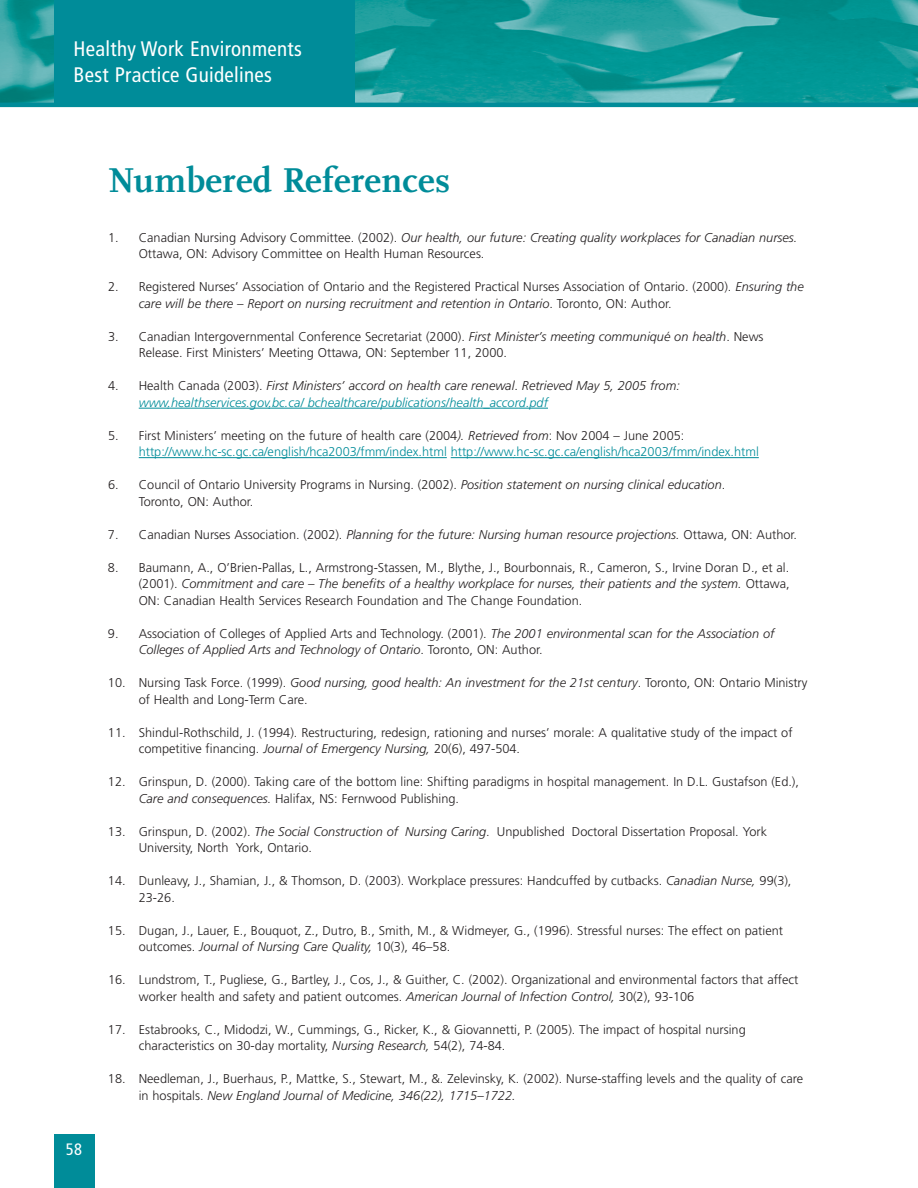
<style>
.page{position:relative;width:918px;height:1188px;background:#fff}
.page>*{position:absolute;margin:0;border:0;box-sizing:border-box;transform-origin:0 0}
.t1{font:700 36px "Scala";letter-spacing:.005em;color:#008c99}
.t2{font:condensed 21px/25.5px "Frutiger";letter-spacing:.015em;color:#fff}
.t3{font:condensed 16.5px "Frutiger";color:#fff}
.t4{font:300 12.75px/16.5px "Frutiger";color:#231f20}
.t5{font:italic 300 12.75px/16.5px "Frutiger";color:#231f20}
.t6{font:300 12.75px/16.5px "Frutiger";color:#008c99}
.t7{font:italic 300 12.75px/16.5px "Frutiger";color:#008c99}
.s1{font-style:italic}
.s2{font-style:normal;color:#231f20}
.s3{color:#231f20}
.s4{font-style:italic;color:#231f20}
.s5{font-style:normal}
</style>
<div class="page">
<img style="left:0;top:0;width:918px;height:103px">
<hr style="left:0;top:103px;width:918px;height:4px;background:#008c99">
<div style="left:54px;top:0;width:300px;height:106px;background:#008c99"></div>
<div style="left:54px;top:1134px;width:40px;height:54px;background:#008c99"></div>
<hr style="left:139px;top:408px;width:30px;height:1px;background:#008c99">
<hr style="left:168px;top:408px;width:53px;height:1px;background:#008c99">
<hr style="left:221px;top:408px;width:49px;height:1px;background:#008c99">
<hr style="left:269px;top:408px;width:102px;height:1px;background:#008c99">
<hr style="left:371px;top:408px;width:148px;height:1px;background:#008c99">
<svg style="left:519px;top:408px;width:29px;height:1px"></svg>
<hr style="left:139px;top:457px;width:63px;height:1px;background:#008c99">
<hr style="left:201px;top:457px;width:246px;height:1px;background:#008c99">
<hr style="left:451px;top:457px;width:63px;height:1px;background:#008c99">
<hr style="left:513px;top:457px;width:246px;height:1px;background:#008c99">
<h2 class="t2" style="left:74px;top:38px;width:230px">Healthy Work Environments<br>Best Practice Guidelines</h2>
<p class="t3" style="left:66px;top:1143px;width:18px">58</p>
<h1 class="t1" style="left:108px;top:167px;width:344px">Numbered References</h1>
<p class="t4" style="left:139px;top:230px;width:660px;text-indent:-31px">1. Canadian Nursing Advisory Committee. (2002). <span class="s1">Our health, our future: Creating quality workplaces for Canadian nurses.<br></span>Ottawa, ON: Advisory Committee on Health Human Resources.</p>
<p class="t4" style="left:139px;top:280px;width:666px;text-indent:-31px">2. Registered Nurses’ Association of Ontario and the Registered Practical Nurses Association of Ontario. (2000). <span class="s1">Ensuring the care will be there – Report on nursing recruitment and retention in Ontario</span>. Toronto, ON: Author.</p>
<p class="t4" style="left:139px;top:329px;width:626px;text-indent:-31px">3. Canadian Intergovernmental Conference Secretariat (2000). <span class="s1">First Minister’s meeting communiqué on health</span>. News<br>Release. First Ministers’ Meeting Ottawa, ON: September 11, 2000.</p>
<p class="t7" style="left:139px;top:379px;width:543px;text-indent:-31px"><span class="s2">4. Health Canada (2003).</span> <span class="s3">First Ministers’ accord on health care renewal</span><span class="s2">.</span> <span class="s3">Retrieved May 5, 2005 from: </span>www.healthservices.gov.bc.ca/ bchealthcare/publications/health_accord.pdf</p>
<p class="t6" style="left:139px;top:428px;width:622px;text-indent:-31px"><span class="s3">5. First Ministers’ meeting on the future of health care (2004</span><span class="s4">). Retrieved from</span><span class="s3">: Nov 2004 – June 2005: </span>http://www.hc-sc.gc.ca/english/hca2003/fmm/index.html http://www.hc-sc.gc.ca/english/hca2003/fmm/index.html</p>
<p class="t4" style="left:139px;top:478px;width:588px;text-indent:-31px">6. Council of Ontario University Programs in Nursing. (2002). <span class="s1">Position statement on nursing clinical education</span>.<br>Toronto, ON: Author.</p>
<p class="t5" style="left:108px;top:527px;width:691px"><span class="s5">7. Canadian Nurses Association. (2002).</span> Planning for the future: Nursing human resource projections. <span class="s5">Ottawa, ON: Author.</span></p>
<p class="t4" style="left:139px;top:560px;width:652px;text-align:justify;text-indent:-31px">8. Baumann, A., O’Brien-Pallas, L., Armstrong-Stassen, M., Blythe, J., Bourbonnais, R., Cameron, S., Irvine Doran D., et al. (2001). <span class="s1">Commitment and care – The benefits of a healthy workplace for nurses, their patients and the system.</span> Ottawa, ON: Canadian Health Services Research Foundation and The Change Foundation.</p>
<p class="t5" style="left:139px;top:626px;width:637px;text-indent:-31px"><span class="s5">9. Association of Colleges of Applied Arts and Technology. (2001).</span> The 2001 environmental scan for the Association of<br>Colleges of Applied Arts and Technology of Ontario<span class="s5">. Toronto, ON: Author.</span></p>
<p class="t4" style="left:139px;top:676px;width:670px;text-indent:-31px">10. Nursing Task Force. (1999). <span class="s1">Good nursing, good health: An investment for the 21st century</span>. Toronto, ON: Ontario Ministry of Health and Long-Term Care.</p>
<p class="t4" style="left:139px;top:725px;width:655px;text-indent:-31px">11. Shindul-Rothschild, J. (1994). Restructuring, redesign, rationing and nurses’ morale: A qualitative study of the impact of competitive financing. <span class="s1">Journal of Emergency Nursing,</span> 20(6), 497-504.</p>
<p class="t4" style="left:139px;top:775px;width:662px;text-indent:-31px">12. Grinspun, D. (2000). Taking care of the bottom line: Shifting paradigms in hospital management. In D.L. Gustafson (Ed.),<br><span class="s1">Care and consequences.</span> Halifax, NS: Fernwood Publishing.</p>
<p class="t4" style="left:139px;top:824px;width:630px;text-indent:-31px">13. Grinspun, D. (2002). <span class="s1">The Social Construction of Nursing Caring</span>. Unpublished Doctoral Dissertation Proposal. York<br>University, North York, Ontario.</p>
<p class="t4" style="left:139px;top:874px;width:654px;text-indent:-31px">14. Dunleavy, J., Shamian, J., &amp; Thomson, D. (2003). Workplace pressures: Handcuffed by cutbacks. <span class="s1">Canadian Nurse,</span> 99(3),<br>23-26.</p>
<p class="t4" style="left:139px;top:923px;width:646px;text-indent:-31px">15. Dugan, J., Lauer, E., Bouquot, Z., Dutro, B., Smith, M., &amp; Widmeyer, G., (1996). Stressful nurses: The effect on patient outcomes. <span class="s1">Journal of Nursing Care Quality,</span> 10(3), 46–58.</p>
<p class="t4" style="left:139px;top:973px;width:661px;text-indent:-31px">16. Lundstrom, T., Pugliese, G., Bartley, J., Cos, J., &amp; Guither, C. (2002). Organizational and environmental factors that affect worker health and safety and patient outcomes. <span class="s1">American Journal of Infection Control,</span> 30(2), 93-106</p>
<p class="t4" style="left:139px;top:1022px;width:609px;text-indent:-31px">17. Estabrooks, C., Midodzi, W., Cummings, G., Ricker, K., &amp; Giovannetti, P. (2005). The impact of hospital nursing characteristics on 30-day mortality, <span class="s1">Nursing Research,</span> 54(2), 74-84.</p>
<p class="t4" style="left:139px;top:1072px;width:666px;text-indent:-31px">18. Needleman, J., Buerhaus, P., Mattke, S., Stewart, M., &amp;. Zelevinsky, K. (2002). Nurse-staffing levels and the quality of care in hospitals. <span class="s1">New England Journal of Medicine, 346(22), 1715–1722.</span></p>
</div>
